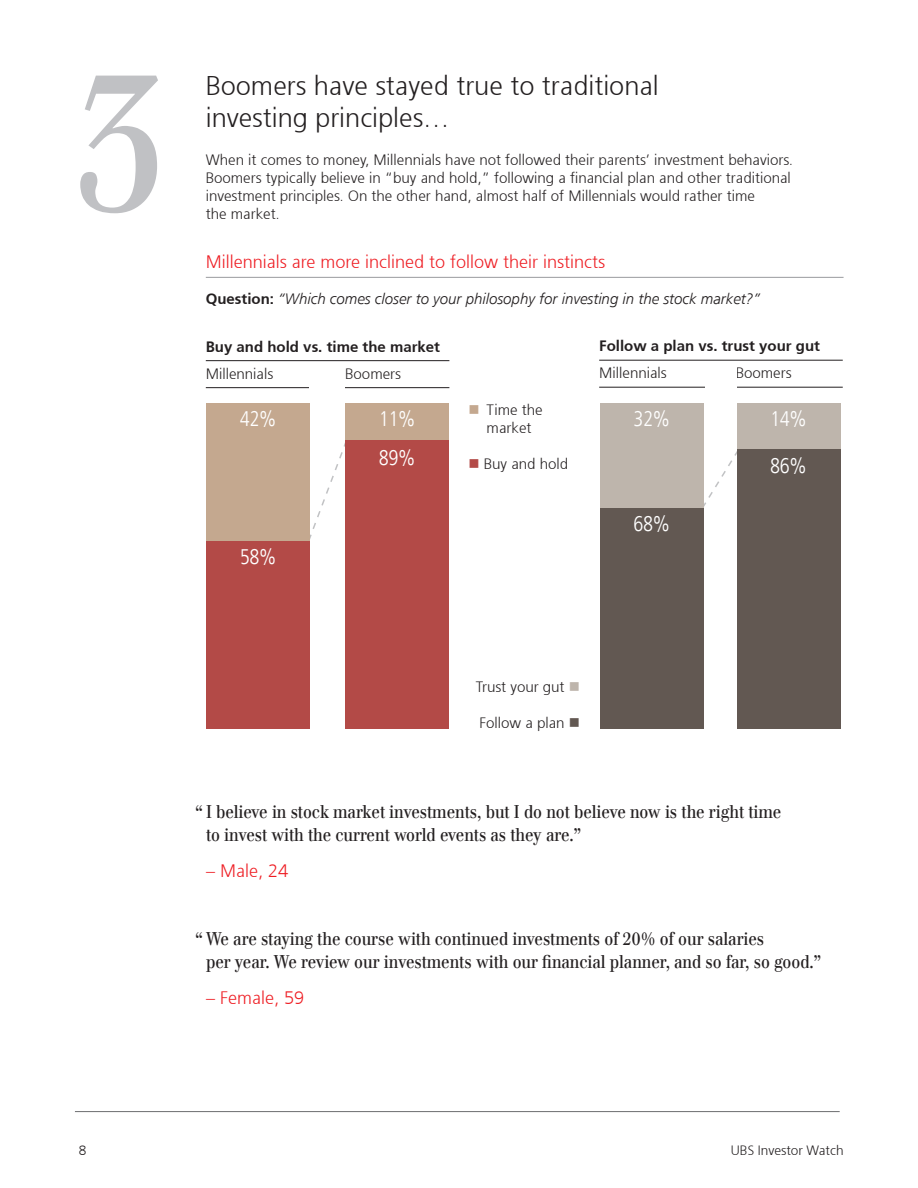
<style>
.page{position:relative;width:918px;height:1188px;background:#fff}
.page>*{position:absolute;margin:0;border:0;box-sizing:border-box;transform-origin:0 0}
.t1{font:195px "UBS Headline";color:#c0c1c4}
.t2{font:300 27px/31.5px "Frutiger 45";color:#231f20}
.t3{font:21px "Frutiger 47 Light CN";letter-spacing:-.02em;color:#fff}
.t4{font:18px/22.5px "UBS Headline";color:#231f20}
.t5{font:300 18px "Frutiger 45";color:#ee1d23}
.t6{font:300 15px/18px "Frutiger 45";color:#231f20}
.t7{font:italic 300 15px "Frutiger 45";color:#231f20}
.t8{font:300 15px "Frutiger 45";color:#231f20}
.t9{font:300 13.5px "Frutiger 45";color:#231f20}
.s1{font-style:normal}
.s2{color:#c4a88f}
.s3{color:#b34a47}
.s4{color:#beb5ac}
.s5{color:#625852}
</style>
<div class="page">
<hr style="left:75px;top:1111px;width:765px;height:1px;background:#6c6d70">
<hr style="left:206px;top:277px;width:638px;height:1px;background:#999b9e">
<svg style="left:703px;top:448px;width:34px;height:62px"></svg>
<svg style="left:310px;top:443px;width:35px;height:96px"></svg>
<div style="left:345px;top:403px;width:104px;height:138px;background:#c4a88f"></div>
<div style="left:345px;top:440px;width:104px;height:289px;background:#b34a47"></div>
<div style="left:207px;top:541px;width:103px;height:188px;background:#b34a47"></div>
<div style="left:207px;top:403px;width:103px;height:138px;background:#c4a88f"></div>
<hr style="left:206px;top:360px;width:243px;height:1px;background:#231f20">
<hr style="left:206px;top:387px;width:243px;height:1px;background:#231f20">
<div style="left:310px;top:363px;width:35px;height:26px;background:#fff"></div>
<hr style="left:599px;top:360px;width:244px;height:1px;background:#231f20">
<hr style="left:599px;top:387px;width:244px;height:1px;background:#231f20">
<div style="left:705px;top:363px;width:32px;height:25px;background:#fff"></div>
<div style="left:600px;top:403px;width:103px;height:229px;background:#beb5ac"></div>
<div style="left:600px;top:508px;width:103px;height:221px;background:#625852"></div>
<div style="left:737px;top:403px;width:103px;height:193px;background:#beb5ac"></div>
<div style="left:737px;top:450px;width:103px;height:279px;background:#625852"></div>
<p class="t1" style="left:74px;top:26px;width:93px">3</p>
<p class="t2" style="left:206px;top:70px;width:455px">Boomers have stayed true to traditional investing principles…</p>
<p class="t6" style="left:206px;top:151px;width:589px">When it comes to money, Millennials have not followed their parents’ investment behaviors.<br>Boomers typically believe in “buy and hold,” following a financial plan and other traditional investment principles. On the other hand, almost half of Millennials would rather time<br>the market.</p>
<p class="t5" style="left:206px;top:252px;width:401px">Millennials are more inclined to follow their instincts</p>
<p class="t7" style="left:206px;top:291px;width:556px"><span class="s1">Question:</span> “Which comes closer to your philosophy for investing in the stock market?”</p>
<p class="t8" style="left:206px;top:338px;width:236px">Buy and hold vs. time the market</p>
<p class="t6" style="left:206px;top:365px;width:69px">Millennials</p>
<p class="t6" style="left:345px;top:365px;width:57px">Boomers</p>
<p class="t3" style="left:240px;top:407px;width:38px">42%</p>
<p class="t3" style="left:379px;top:407px;width:38px">11%</p>
<p class="t3" style="left:379px;top:445px;width:38px">89%</p>
<p class="t6" style="left:469px;top:401px;width:76px;text-align:center"><span class="s2">■</span> Time the market</p>
<p class="t6" style="left:469px;top:455px;width:101px"><span class="s3">■</span> Buy and hold</p>
<p class="t3" style="left:240px;top:545px;width:38px">58%</p>
<p class="t8" style="left:599px;top:337px;width:222px">Follow a plan vs. trust your gut</p>
<p class="t6" style="left:599px;top:364px;width:69px">Millennials</p>
<p class="t6" style="left:736px;top:364px;width:57px">Boomers</p>
<p class="t3" style="left:770px;top:407px;width:38px">14%</p>
<p class="t3" style="left:770px;top:453px;width:38px">86%</p>
<p class="t3" style="left:634px;top:407px;width:38px">32%</p>
<p class="t3" style="left:634px;top:512px;width:38px">68%</p>
<p class="t6" style="left:476px;top:677px;width:106px">Trust your gut <span class="s4">■</span></p>
<p class="t6" style="left:480px;top:713px;width:102px">Follow a plan <span class="s5">■</span></p>
<p class="t4" style="left:206px;top:801px;width:577px;text-indent:-11px">“ I believe in stock market investments, but I do not believe now is the right time to invest with the current world events as they are.”</p>
<p class="t5" style="left:206px;top:860px;width:84px">– Male, 24</p>
<p class="t4" style="left:206px;top:928px;width:617px;text-indent:-11px">“ We are staying the course with continued investments of 20% of our salaries<br>per year. We review our investments with our financial planner, and so far, so good.”</p>
<p class="t5" style="left:206px;top:987px;width:100px">– Female, 59</p>
<p class="t9" style="left:79px;top:1142px;width:9px">8</p>
<p class="t9" style="left:731px;top:1142px;width:114px">UBS Investor Watch</p>
</div>
